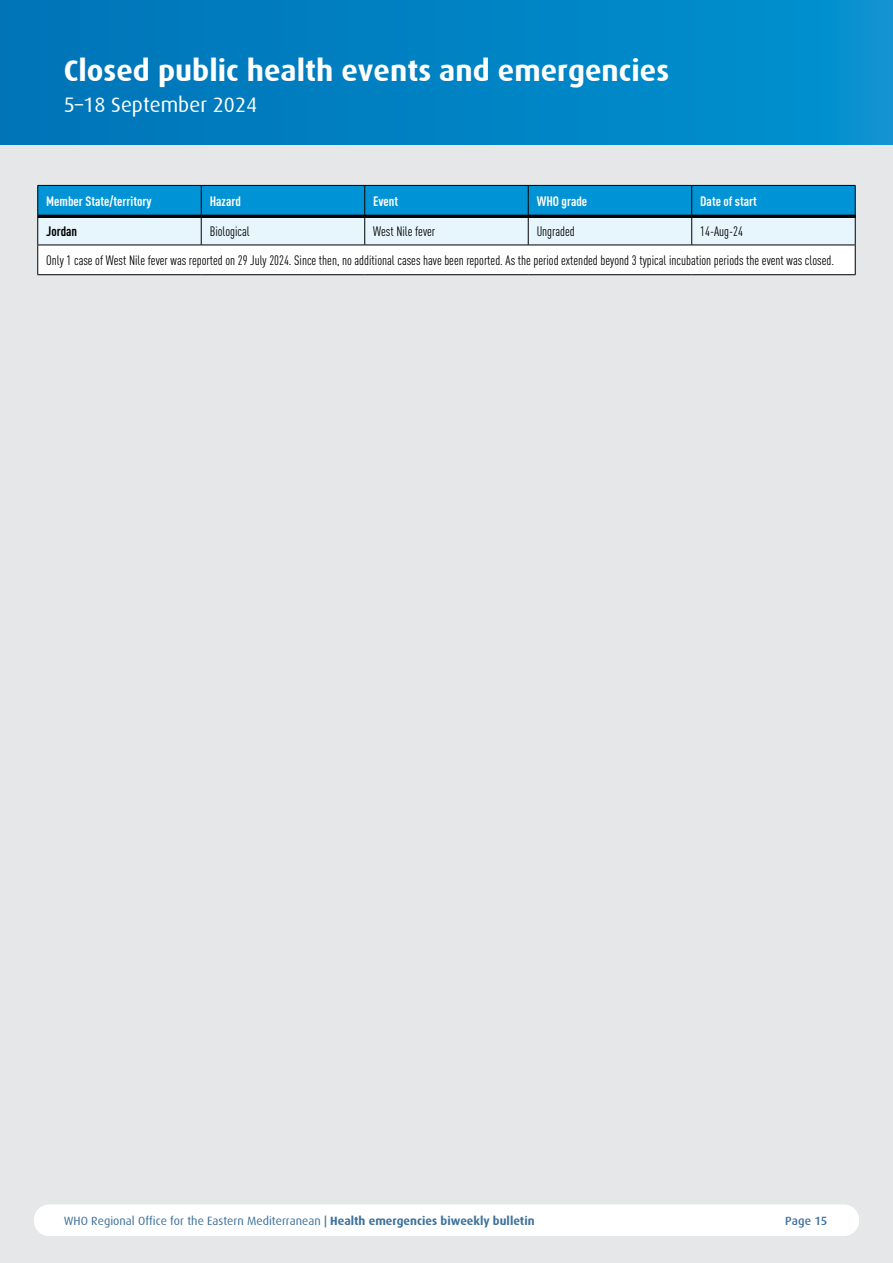
<style>
.page{position:relative;width:893px;height:1263px;background:#fff}
.page>*{position:absolute;margin:0;border:0;box-sizing:border-box;transform-origin:0 0}
.t1{font:700 30px "Dax";color:#fff}
.t2{font:21px "Dax";color:#fff}
.t3{font:13.5px "DIN Cond";color:#000}
.t4{font:13.5px "DIN Cond Bold Alternate";color:#fff}
.t5{font:13.5px "DIN Cond Bold Alternate";color:#000}
.t6{font:12px "Dax";color:#3e719c}
.t7{font:500 12px "Dax";color:#3e719c}
.s1{font-weight:500}
.s2{font-weight:700}
</style>
<div class="page">
<div style="left:0;top:113px;width:893px;height:1150px;background:#e6e7e8"></div>
<div style="left:0;top:0;width:893px;height:145px;background:linear-gradient(to right,#0073b7,#0392d0)"></div>
<div style="left:34px;top:1204px;width:825px;height:32px;background:#fff;border-radius:15px"></div>
<svg style="left:37px;top:185px;width:819px;height:89px;background:#9bd0e8"></svg>
<hr style="left:692px;top:274px;width:163px;height:1px;background:#000">
<hr style="left:528px;top:274px;width:164px;height:1px;background:#000">
<hr style="left:365px;top:274px;width:163px;height:1px;background:#000">
<hr style="left:201px;top:274px;width:164px;height:1px;background:#000">
<hr style="left:38px;top:274px;width:163px;height:1px;background:#000">
<hr style="left:38px;top:215px;width:818px;height:3px;background:#000">
<h1 class="t1" style="left:64px;top:53px;width:607px">Closed public health events and emergencies</h1>
<h2 class="t2" style="left:64px;top:93px;width:195px">–5 18 September 2024</h2>
<p class="t4" style="left:46px;top:193px;width:107px">Member State/territory</p>
<p class="t4" style="left:210px;top:193px;width:33px">Hazard</p>
<p class="t4" style="left:373px;top:193px;width:27px">Event</p>
<p class="t4" style="left:537px;top:193px;width:52px">WHO grade</p>
<p class="t4" style="left:700px;top:193px;width:58px">Date of start</p>
<p class="t3" style="left:700px;top:223px;width:44px">14-Aug-24</p>
<p class="t3" style="left:373px;top:223px;width:64px">West Nile fever</p>
<p class="t3" style="left:210px;top:223px;width:42px">Biological</p>
<p class="t3" style="left:537px;top:223px;width:40px">Ungraded</p>
<p class="t5" style="left:46px;top:223px;width:33px">Jordan</p>
<p class="t3" style="left:46px;top:253px;width:789px">Only 1 case of West Nile fever was reported on 29 July 2024. Since then no, additional cases have been reported As. the period extended beyond 3 typical incubation periods the event was closed.</p>
<p class="t6" style="left:64px;top:1214px;width:472px">WHO Regional Office for the Eastern Mediterranean <span class="s1">|</span> <span class="s2">Health emergencies biweekly bulletin</span></p>
<p class="t7" style="left:785px;top:1214px;width:44px">Page 15</p>
</div>
